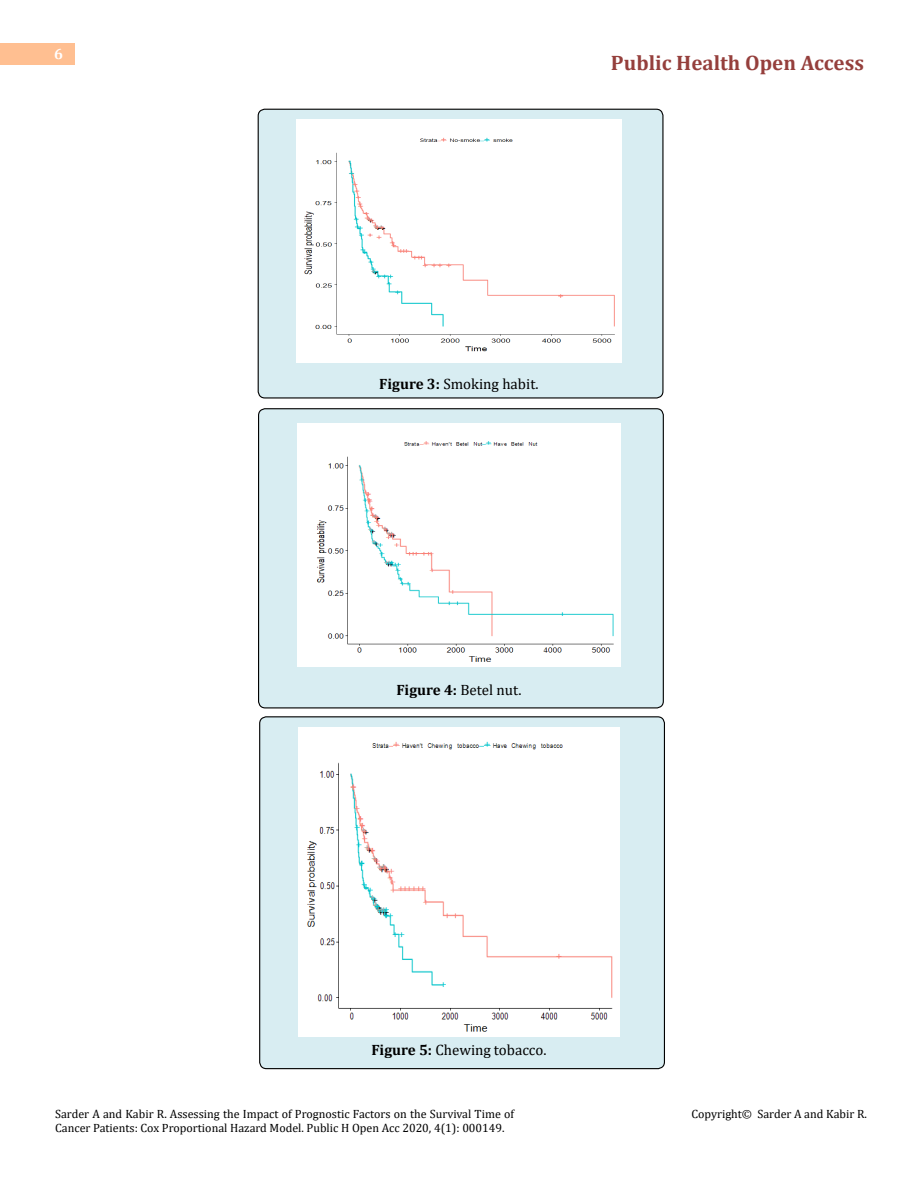
<style>
.page{position:relative;width:918px;height:1188px;background:#fff}
.page>*{position:absolute;margin:0;border:0;box-sizing:border-box;transform-origin:0 0}
.t1{font:700 21px "Cambria";color:#953f3c}
.t2{font:15px "Cambria";color:#000}
.t3{font:700 15px "Cambria";color:#fff}
.t4{font:12px/14.4px "Cambria";color:#000}
.s1{font-weight:700}
</style>
<div class="page">
<div style="left:0;top:43px;width:75px;height:21px;background:#ffbf91"></div>
<div style="left:258px;top:109px;width:405px;height:289px;background:#d8edf2;border-radius:7px"></div>
<div style="left:258px;top:109px;width:406px;height:290px;border:1px solid #000;border-radius:7px"></div>
<div style="left:259px;top:409px;width:404px;height:299px;background:#d8edf2;border-radius:7px"></div>
<div style="left:258px;top:408px;width:406px;height:300px;border:1px solid #000;border-radius:7px"></div>
<div style="left:260px;top:717px;width:404px;height:352px;background:#d8edf2;border-radius:7px"></div>
<div style="left:259px;top:716px;width:406px;height:353px;border:1px solid #000;border-radius:7px"></div>
<div style="left:296px;top:119px;width:326px;height:243px;background:#fff"></div>
<div style="left:297px;top:423px;width:324px;height:243px;background:#fff"></div>
<div style="left:299px;top:727px;width:320px;height:309px;background:#fff"></div>
<p class="t3" style="left:54px;top:44px;width:10px">6</p>
<h1 class="t1" style="left:611px;top:48px;width:255px">Public Health Open Access</h1>
<p class="t2" style="left:379px;top:375px;width:161px"><span class="s1">Figure 3:</span> Smoking habit.</p>
<p class="t2" style="left:396px;top:681px;width:127px"><span class="s1">Figure 4:</span> Betel nut.</p>
<p class="t2" style="left:371px;top:1041px;width:177px"><span class="s1">Figure 5:</span> Chewing tobacco.</p>
<p class="t4" style="left:55px;top:1106px;width:460px">Sarder A and Kabir R. Assessing the Impact of Prognostic Factors on the Survival Time of<br>Cancer Patients: Cox Proportional Hazard Model. Public H Open Acc 2020, 4(1): 000149.</p>
<p class="t4" style="left:692px;top:1106px;width:177px">Copyright© Sarder A and Kabir R.</p>
</div>
